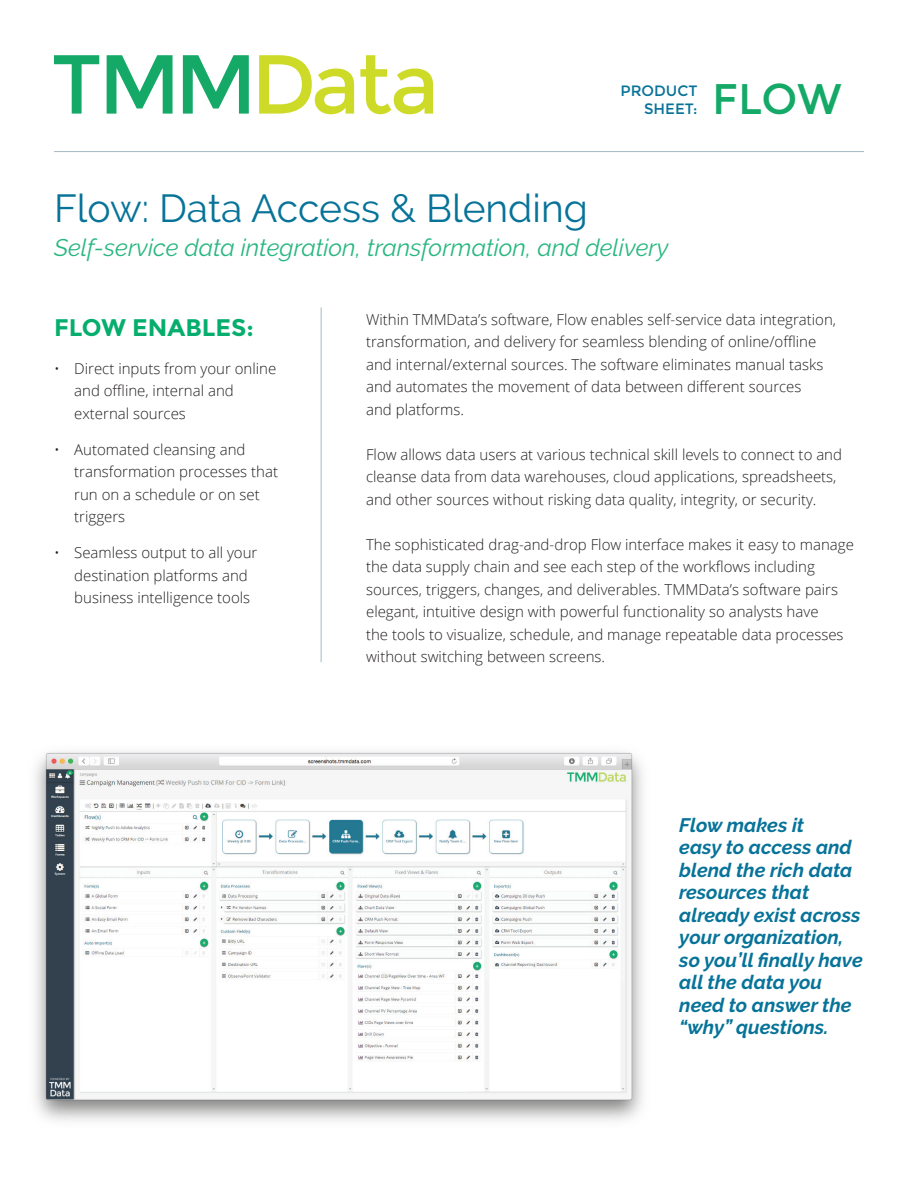
<style>
.page{position:relative;width:918px;height:1188px;background:#fff}
.page>*{position:absolute;margin:0;border:0;box-sizing:border-box;transform-origin:0 0}
.t1{font:42.75px "Montserrat";color:#15a968}
.t2{font:39px "Raleway";color:#077399}
.t3{font:italic 24px "Raleway";color:#29b781}
.t4{font:700 24px "Montserrat";color:#06ae6d}
.t5{font:italic 700 19.5px/22.5px "Raleway";color:#077399}
.t6{font:300 15px/22.5px "Open Sans";color:#231f20}
.t7{font:15px/18px "Montserrat";color:#077399;text-align:right}
</style>
<div class="page">
<svg style="left:259px;top:55px;width:174px;height:59px"></svg>
<svg style="left:54px;top:55px;width:195px;height:59px"></svg>
<hr style="left:54px;top:151px;width:810px;height:1px;background:#a5bac2">
<hr style="left:321px;top:307px;width:1px;height:355px;background:#a5bac2">
<img style="left:35px;top:752px;width:608px;height:369px">
<p class="t7" style="left:620px;top:82px;width:79px">PRODUCT<br>SHEET:</p>
<h1 class="t1" style="left:712px;top:74px;width:131px">FLOW</h1>
<h2 class="t2" style="left:54px;top:186px;width:535px">Flow: Data Access &amp; Blending</h2>
<h3 class="t3" style="left:54px;top:234px;width:616px">Self-service data integration, transformation, and delivery</h3>
<h3 class="t4" style="left:54px;top:314px;width:202px">FLOW ENABLES:</h3>
<p class="t6" style="left:74px;top:357px;width:204px;text-indent:-20px">• Direct inputs from your online and offline, internal and external sources</p>
<p class="t6" style="left:74px;top:438px;width:205px;text-indent:-20px">• Automated cleansing and transformation processes that run on a schedule or on set triggers</p>
<p class="t6" style="left:74px;top:541px;width:185px;text-indent:-20px">• Seamless output to all your destination platforms and business intelligence tools</p>
<p class="t6" style="left:366px;top:308px;width:472px">Within TMMData’s software, Flow enables self-service data integration, transformation, and delivery for seamless blending of online/offline and internal/external sources. The software eliminates manual tasks and automates the movement of data between different sources<br>and platforms.</p>
<p class="t6" style="left:366px;top:443px;width:477px">Flow allows data users at various technical skill levels to connect to and cleanse data from data warehouses, cloud applications, spreadsheets, and other sources without risking data quality, integrity, or security.</p>
<p class="t6" style="left:366px;top:533px;width:489px">The sophisticated drag-and-drop Flow interface makes it easy to manage the data supply chain and see each step of the workflows including sources, triggers, changes, and deliverables. TMMData’s software pairs elegant, intuitive design with powerful functionality so analysts have<br>the tools to visualize, schedule, and manage repeatable data processes without switching between screens.</p>
<h3 class="t5" style="left:679px;top:814px;width:185px">Flow makes it<br>easy to access and blend the rich data resources that already exist across your organization, so you’ll finally have all the data you need to answer the “why” questions.</h3>
</div>
